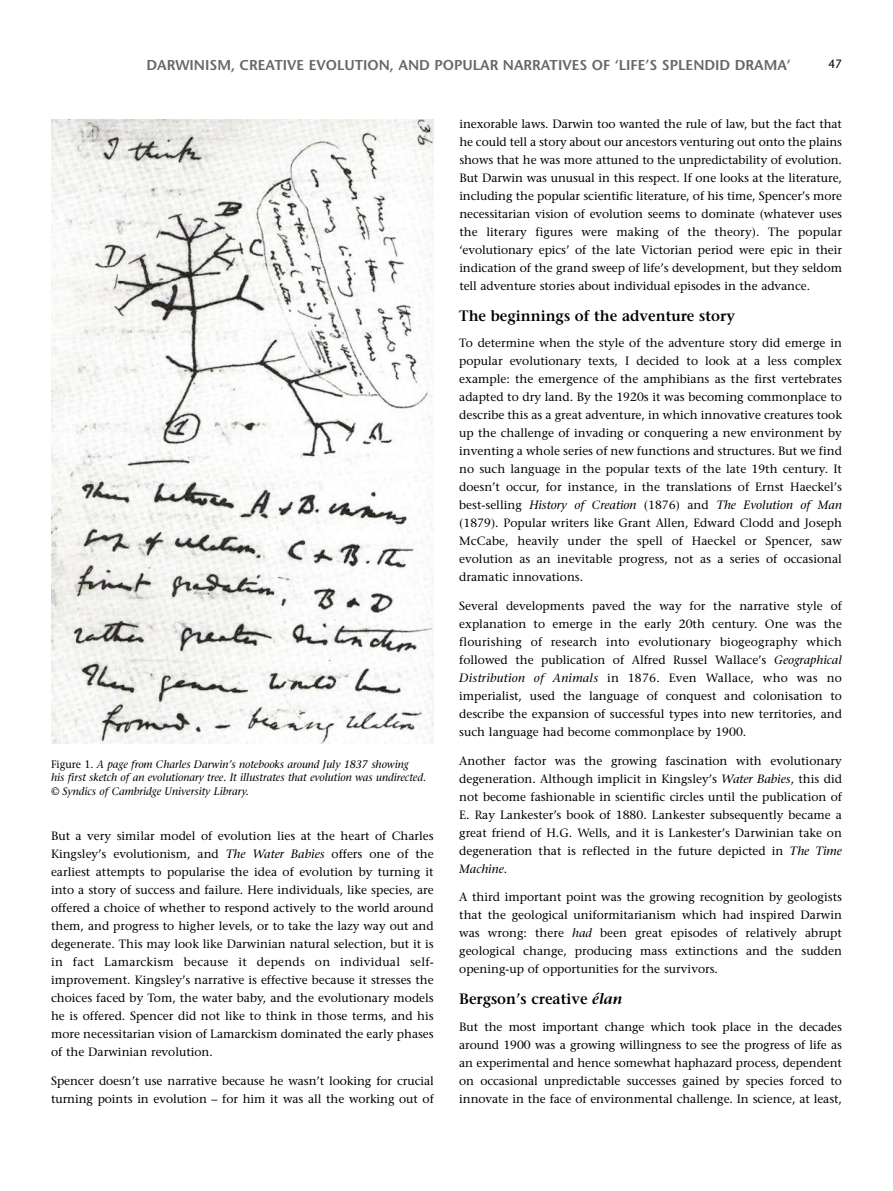
<style>
.page{position:relative;width:893px;height:1191px;background:#fff}
.page>*{position:absolute;margin:0;border:0;box-sizing:border-box;transform-origin:0 0}
.t1{font:600 15px "Stone Serif";color:#000}
.t2{font:600 14.25px "Stone Sans";color:#666}
.t3{font:12px/18px "Stone Serif";color:#000;text-align:justify}
.t4{font:12px "Stone Sans";color:#000}
.t5{font:italic 10.8px/13.5px "Stone Serif";color:#000}
.s1{font-style:normal}
.s2{font-style:italic}
</style>
<div class="page">
<img style="left:51px;top:119px;width:383px;height:624px">
<p class="t2" style="left:146px;top:60px;width:646px">DARWINISM, CREATIVE EVOLUTION, AND POPULAR NARRATIVES OF ‘LIFE’S SPLENDID DRAMA’</p>
<p class="t4" style="left:829px;top:60px;width:15px">47</p>
<p class="t5" style="left:51px;top:758px;width:377px"><span class="s1">Figure 1.</span> A page from Charles Darwin’s notebooks around July 1837 showing<br>his first sketch of an evolutionary tree. It illustrates that evolution was undirected. © Syndics of Cambridge University Library.</p>
<p class="t3" style="left:51px;top:828px;width:384px">But a very similar model of evolution lies at the heart of Charles Kingsley’s evolutionism, and <span class="s2">The Water Babies</span> offers one of the earliest attempts to popularise the idea of evolution by turning it into a story of success and failure. Here individuals, like species, are offered a choice of whether to respond actively to the world around them, and progress to higher levels, or to take the lazy way out and degenerate. This may look like Darwinian natural selection, but it is in fact Lamarckism because it depends on individual self&shy;improvement. Kingsley’s narrative is effective because it stresses the choices faced by Tom, the water baby, and the evolutionary models he is offered. Spencer did not like to think in those terms, and his more necessitarian vision of Lamarckism dominated the early phases of the Darwinian revolution.</p>
<p class="t3" style="left:51px;top:1072px;width:384px">Spencer doesn’t use narrative because he wasn’t looking for crucial turning points in evolution – for him it was all the working out of</p>
<p class="t3" style="left:459px;top:116px;width:384px">inexorable laws. Darwin too wanted the rule of law, but the fact that he could tell a story about our ancestors venturing out onto the plains shows that he was more attuned to the unpredictability of evolution.<br>But Darwin was unusual in this respect. If one looks at the literature, including the popular scientific literature, of his time, Spencer’s more necessitarian vision of evolution seems to dominate (whatever uses the literary figures were making of the theory). The popular ‘evolutionary epics’ of the late Victorian period were epic in their indication of the grand sweep of life’s development, but they seldom tell adventure stories about individual episodes in the advance.</p>
<p class="t1" style="left:459px;top:310px;width:277px">The beginnings of the adventure story</p>
<p class="t3" style="left:459px;top:335px;width:384px">To determine when the style of the adventure story did emerge in popular evolutionary texts, I decided to look at a less complex example: the emergence of the amphibians as the first vertebrates adapted to dry land. By the 1920s it was becoming commonplace to describe this as a great adventure, in which innovative creatures took up the challenge of invading or conquering a new environment by inventing a whole series of new functions and structures. But we find no such language in the popular texts of the late 19th century. It doesn’t occur, for instance, in the translations of Ernst Haeckel’s best-selling <span class="s2">History of Creation</span> (1876) and <span class="s2">The Evolution of Man </span>(1879). Popular writers like Grant Allen, Edward Clodd and Joseph McCabe, heavily under the spell of Haeckel or Spencer, saw evolution as an inevitable progress, not as a series of occasional dramatic innovations.</p>
<p class="t3" style="left:459px;top:598px;width:384px">Several developments paved the way for the narrative style of explanation to emerge in the early 20th century. One was the flourishing of research into evolutionary biogeography which followed the publication of Alfred Russel Wallace’s <span class="s2">Geographical Distribution of Animals</span> in 1876. Even Wallace, who was no imperialist, used the language of conquest and colonisation to describe the expansion of successful types into new territories, and such language had become commonplace by 1900.</p>
<p class="t3" style="left:459px;top:752px;width:384px">Another factor was the growing fascination with evolutionary degeneration. Although implicit in Kingsley’s <span class="s2">Water Babies</span>, this did not become fashionable in scientific circles until the publication of E. Ray Lankester’s book of 1880. Lankester subsequently became a great friend of H.G. Wells, and it is Lankester’s Darwinian take on degeneration that is reflected in the future depicted in <span class="s2">The Time Machine</span>.</p>
<p class="t3" style="left:459px;top:889px;width:384px">A third important point was the growing recognition by geologists that the geological uniformitarianism which had inspired Darwin was wrong: there <span class="s2">had</span> been great episodes of relatively abrupt geological change, producing mass extinctions and the sudden opening-up of opportunities for the survivors.</p>
<p class="t1" style="left:459px;top:993px;width:165px">Bergson’s creative <span class="s2">élan</span></p>
<p class="t3" style="left:459px;top:1018px;width:384px">But the most important change which took place in the decades around 1900 was a growing willingness to see the progress of life as an experimental and hence somewhat haphazard process, dependent on occasional unpredictable successes gained by species forced to innovate in the face of environmental challenge. In science, at least,</p>
</div>
